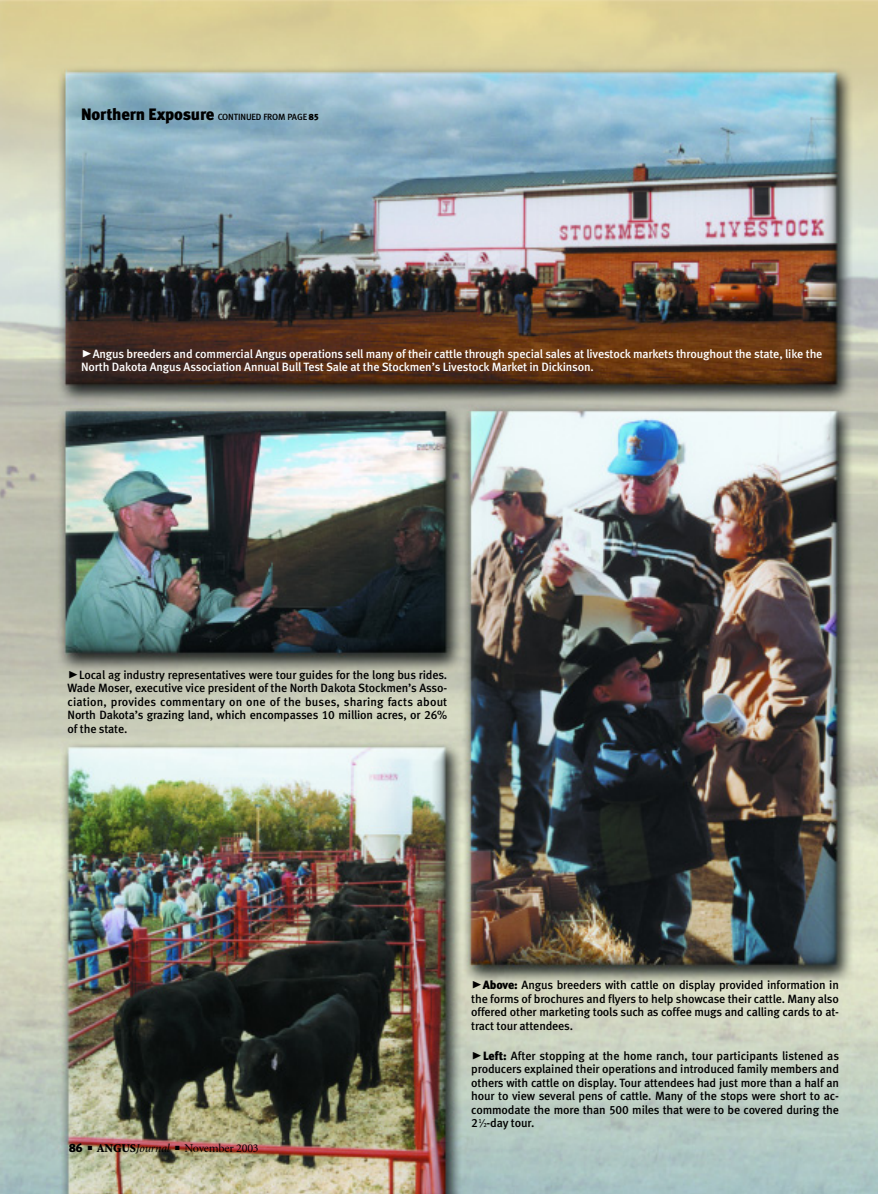
<style>
.page{position:relative;width:878px;height:1194px;background:#fff}
.page>*{position:absolute;margin:0;border:0;box-sizing:border-box;transform-origin:0 0}
.t1{font:12px/13.5px "Meta Medium LF";letter-spacing:-.01em;color:#000;text-align:justify}
.t2{font:12px/13.5px "Meta Medium LF";letter-spacing:-.01em;color:#fff}
.t3{font:12px "Minion";letter-spacing:-.015em;color:#000}
.t4{font:9px "Meta Medium LF";letter-spacing:-.01em;color:#000}
.s1{font-family:"Meta Black LF";font-size:16.5px}
.s2{font-family:"Meta Black LF"}
.s3{font-family:"Meta Black Caps Expert";font-size:21px}
.s4{font-weight:900}
.s5{font-style:italic}
.s6{font-size:9px}
.s7{font-size:6px}
</style>
<div class="page">
<img style="left:0;top:0;width:878px;height:1194px">
<p class="t4" style="left:81px;top:113px;width:239px"><span class="s1">Northern Exposure</span> CONTINUED FROM PAGE <span class="s2">85</span></p>
<p class="t2" style="left:81px;top:348px;width:742px"><span class="s3">@</span>Angus breeders and commercial Angus operations sell many of their cattle through special sales at livestock markets throughout the state, like the<br>North Dakota Angus Association Annual Bull Test Sale at the Stockmen’s Livestock Market in Dickinson.</p>
<p class="t1" style="left:68px;top:669px;width:381px"><span class="s3">@</span>Local ag industry representatives were tour guides for the long bus rides.<br>Wade Moser, executive vice president of the North Dakota Stockmen’s Asso&shy;ciation, provides commentary on one of the buses, sharing facts about North Dakota’s grazing land, which encompasses 10 million acres, or 26% of the state.</p>
<p class="t3" style="left:69px;top:1144px;width:191px"><span class="s2">86</span> ■ <span class="s4">ANGUS</span><span class="s5">Journal</span> ■ November 2003</p>
<p class="t1" style="left:471px;top:979px;width:369px"><span class="s3">@</span><span class="s2">Above:</span> Angus breeders with cattle on display provided information in the forms of brochures and flyers to help showcase their cattle. Many also offered other marketing tools such as coffee mugs and calling cards to at&shy;tract tour attendees.</p>
<p class="t1" style="left:471px;top:1050px;width:369px"><span class="s3">@</span><span class="s2">Left:</span> After stopping at the home ranch, tour participants listened as producers explained their operations and introduced family members and others with cattle on display. Tour attendees had just more than a half an hour to view several pens of cattle. Many of the stops were short to ac&shy;commodate the more than 500 miles that were to be covered during the 2<sup>1</sup><span class="s6">⁄</span><span class="s7">2</span>-day tour.</p>
</div>
